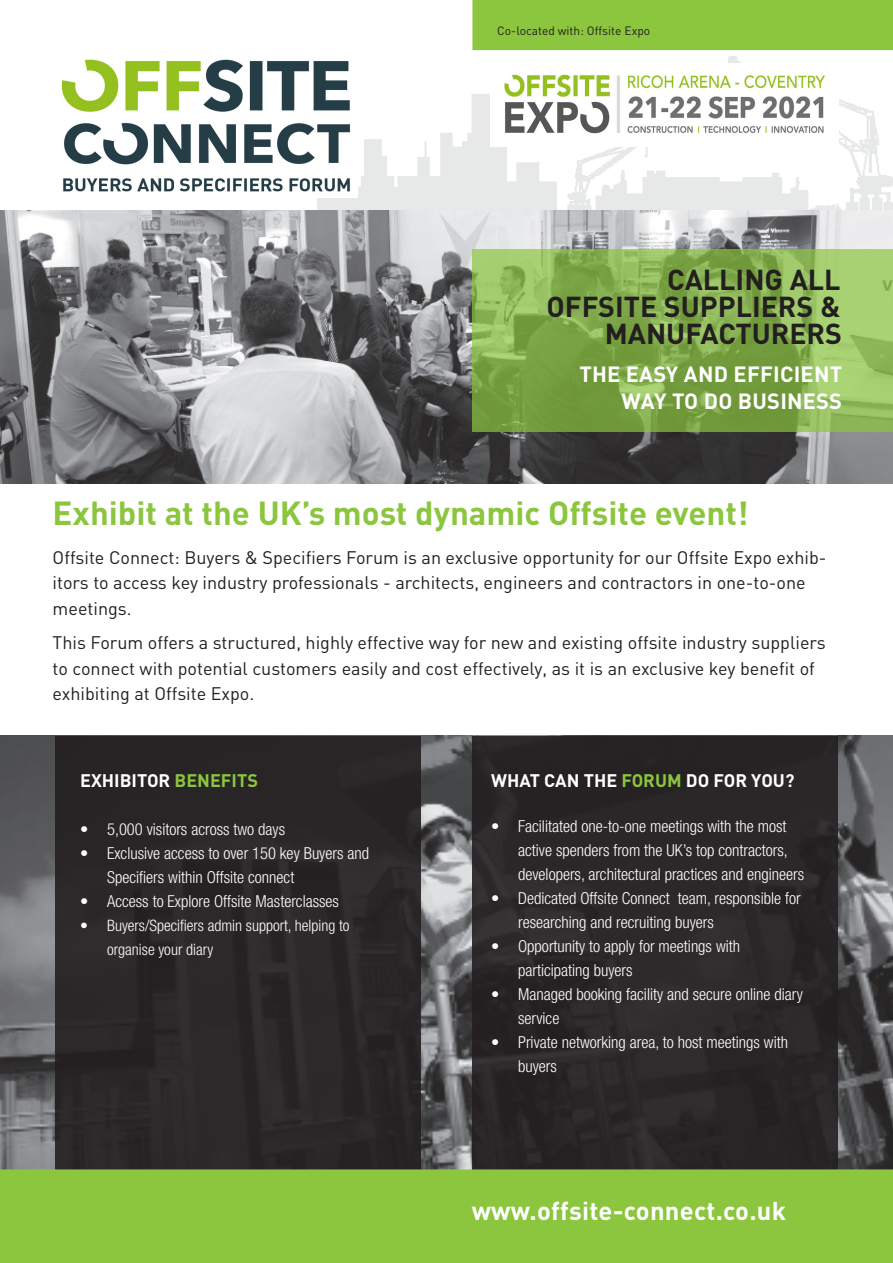
<style>
.page{position:relative;width:893px;height:1263px;background:#fff}
.page>*{position:absolute;margin:0;border:0;box-sizing:border-box;transform-origin:0 0}
.t1{font:700 33px "DIN";color:#8bc63e}
.t2{font:700 28.5px/27px "DIN";color:#231f20;text-align:right}
.t3{font:700 25.5px "DIN";letter-spacing:.01em;color:#fff}
.t4{font:700 21.75px/27px "DIN";letter-spacing:.01em;color:#fff;text-align:right}
.t5{font:18px/25.5px "DIN";color:#231f20}
.t6{font:700 18px "DIN";color:#fff}
.t7{font:300 condensed 16.5px/24px "Helvetica Neue LT Std";color:#fff}
.t8{font:300 condensed 15.75px/24px "Helvetica Neue LT Std";color:#fff}
.t9{font:12px "DIN";color:#231f20}
.s1{color:#8bc63e}
</style>
<div class="page">
<img style="left:318px;top:56px;width:575px;height:154px">
<img style="left:0;top:210px;width:893px;height:273px">
<div style="left:472px;top:0;width:421px;height:50px;background:#8bc63e"></div>
<img style="left:0;top:736px;width:893px;height:433px">
<div style="left:55px;top:736px;width:366px;height:436px;background:#2a2627"></div>
<div style="left:472px;top:736px;width:366px;height:436px;background:#2a2728"></div>
<div style="left:1px;top:1170px;width:891px;height:92px;background:#8bc63e"></div>
<div style="left:0;top:1169px;width:893px;height:94px;border:2px solid #8bc63e"></div>
<svg style="left:472px;top:249px;width:421px;height:183px;background:#86af51"></svg>
<img style="left:61px;top:56px;width:296px;height:142px">
<img style="left:491px;top:64px;width:347px;height:83px">
<p class="t9" style="left:497px;top:23px;width:155px">Co-located with: Offsite Expo</p>
<p class="t2" style="left:547px;top:265px;width:297px">CALLING ALL<br>OFFSITE SUPPLIERS &amp;<br>MANUFACTURERS</p>
<p class="t4" style="left:579px;top:360px;width:264px">THE EASY AND EFFICIENT<br>WAY TO DO BUSINESS</p>
<p class="t1" style="left:53px;top:491px;width:697px">Exhibit at the UK’s most dynamic Offsite event!</p>
<p class="t5" style="left:53px;top:544px;width:775px">Offsite Connect: Buyers &amp; Specifiers Forum is an exclusive opportunity for our Offsite Expo exhib&shy;itors to access key industry professionals - architects, engineers and contractors in one-to-one meetings.</p>
<p class="t5" style="left:53px;top:629px;width:775px">This Forum offers a structured, highly effective way for new and existing offsite industry suppliers to connect with potential customers easily and cost effectively, as it is an exclusive key benefit of exhibiting at Offsite Expo.</p>
<p class="t6" style="left:80px;top:768px;width:179px">EXHIBITOR <span class="s1">BENEFITS</span></p>
<p class="t7" style="left:80px;top:817px;width:206px">• 5,000 visitors across two days</p>
<p class="t7" style="left:107px;top:841px;width:263px;text-indent:-27px">• Exclusive access to over 150 key Buyers and<br>Specifiers within Offsite connect</p>
<p class="t7" style="left:80px;top:889px;width:260px">• Access to Explore Offsite Masterclasses</p>
<p class="t8" style="left:107px;top:913px;width:244px;text-indent:-27px">• Buyers/Specifiers admin support, helping to organise your diary</p>
<p class="t6" style="left:491px;top:768px;width:305px">WHAT CAN THE <span class="s1">FORUM</span> DO FOR YOU?</p>
<p class="t7" style="left:518px;top:814px;width:288px;text-indent:-27px">• Facilitated one-to-one meetings with the most active spenders from the UK’s top contractors, developers, architectural practices and engineers</p>
<p class="t7" style="left:518px;top:886px;width:284px;text-indent:-27px">• Dedicated Offsite Connect team, responsible for researching and recruiting buyers</p>
<p class="t7" style="left:518px;top:934px;width:223px;text-indent:-27px">• Opportunity to apply for meetings with participating buyers</p>
<p class="t7" style="left:518px;top:982px;width:286px;text-indent:-27px">• Managed booking facility and secure online diary service</p>
<p class="t7" style="left:518px;top:1030px;width:271px;text-indent:-27px">• Private networking area, to host meetings with buyers</p>
<p class="t3" style="left:472px;top:1194px;width:316px">www.offsite-connect.co.uk</p>
</div>
